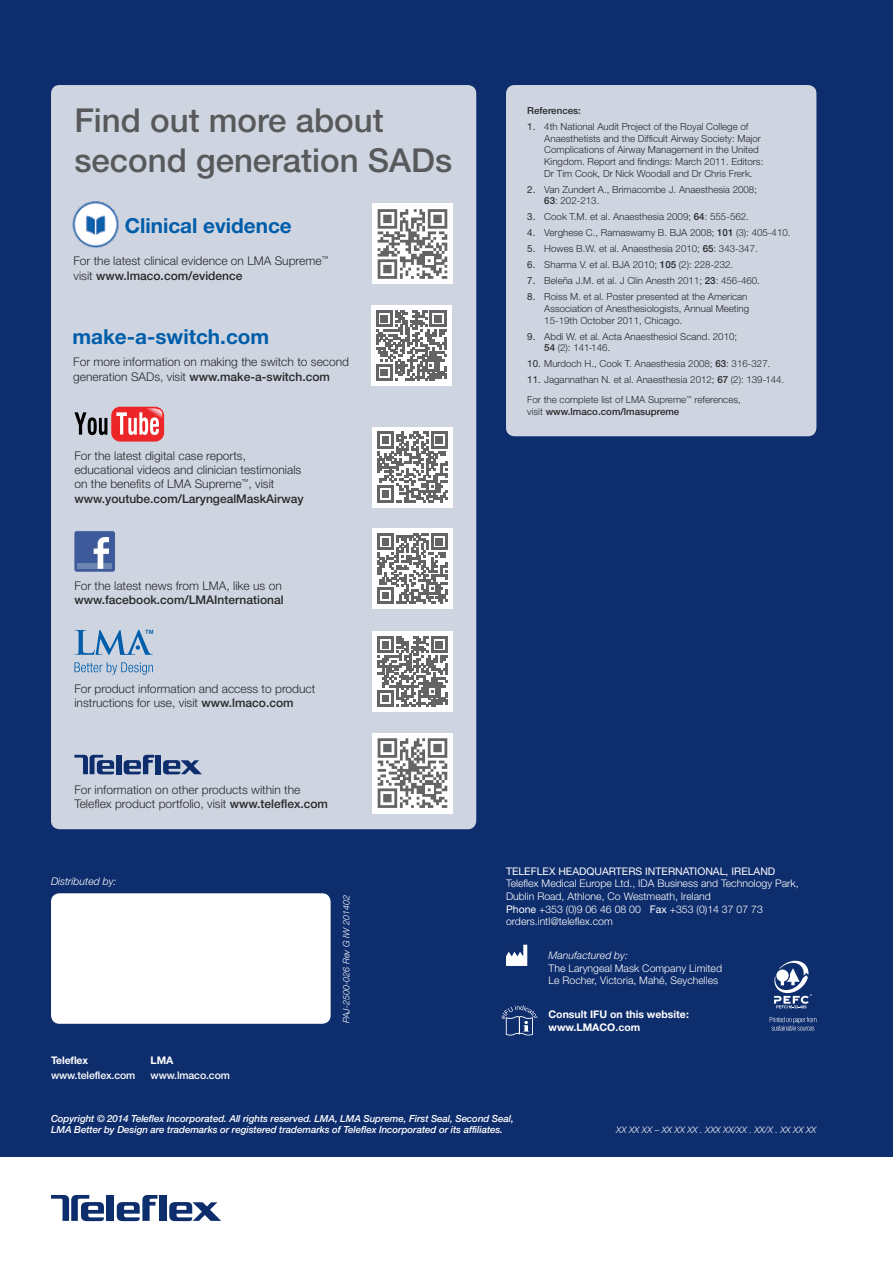
<style>
.page{position:relative;width:893px;height:1263px;background:#fff}
.page>*{position:absolute;margin:0;border:0;box-sizing:border-box;transform-origin:0 0}
.t1{font:500 33px/39.6px "Helvetica Neue";color:#58595b}
.t2{font:700 20.7px "Helvetica Neue";color:#005daa}
.t3{font:300 12px/14.4px "Helvetica Neue";color:#292829}
.t4{font:500 12px "Helvetica Neue";color:#292829}
.t5{font:300 10.5px/12.6px "Helvetica Neue";color:#fff}
.t6{font:700 10.5px/12.6px "Helvetica Neue";color:#fff}
.t7{font:10.5px "Helvetica Neue";color:#fff}
.t8{font:italic 300 10.5px "Helvetica Neue";color:#fff}
.t9{font:500 10.5px "Helvetica Neue";letter-spacing:-.01em;color:#fff}
.t10{font:300 9.75px/11.7px "Helvetica Neue";color:#292829}
.t11{font:italic 500 9.75px/11.7px "Helvetica Neue";letter-spacing:-.01em;color:#fff}
.t12{font:500 9.75px "Helvetica Neue";color:#292829}
.t13{font:italic 300 9px "Helvetica Neue";color:#fff}
.s1{font-weight:400}
.s2{font-weight:500}
.s3{font-weight:300}
</style>
<div class="page">
<div style="left:0;top:0;width:893px;height:1157px;background:#0e2d6d"></div>
<div style="left:51px;top:893px;width:280px;height:131px;background:#fff;border-radius:9px"></div>
<div style="left:506px;top:85px;width:310px;height:351px;background:#ced5e1;border-radius:9px"></div>
<div style="left:51px;top:85px;width:425px;height:744px;background:#ced5e1;border-radius:9px"></div>
<svg style="left:774px;top:961px;width:38px;height:47px"></svg>
<svg style="left:770px;top:1017px;width:46px;height:14px"></svg>
<svg style="left:502px;top:1005px;width:36px;height:30px"></svg>
<svg style="left:506px;top:945px;width:21px;height:21px"></svg>
<div style="left:159px;top:1195px;width:8px;height:26px;background:#0e2d6d"></div>
<svg style="left:117px;top:1195px;width:40px;height:26px"></svg>
<div style="left:107px;top:1195px;width:7px;height:26px;background:#0e2d6d"></div>
<svg style="left:169px;top:1202px;width:52px;height:19px"></svg>
<svg style="left:51px;top:1195px;width:53px;height:26px"></svg>
<div style="left:371px;top:305px;width:81px;height:81px;background:#fff"></div>
<svg style="left:376px;top:310px;width:71px;height:71px"></svg>
<div style="left:111px;top:407px;width:53px;height:35px;background:#ec2528;border-radius:9px"></div>
<img style="left:146px;top:408px;width:16px;height:11px">
<svg style="left:116px;top:412px;width:43px;height:23px"></svg>
<svg style="left:74px;top:412px;width:33px;height:23px"></svg>
<div style="left:372px;top:427px;width:81px;height:80px;background:#fff"></div>
<svg style="left:377px;top:431px;width:71px;height:71px"></svg>
<div style="left:74px;top:531px;width:41px;height:41px;background:#3e5a9a;border-radius:2px"></div>
<div style="left:77px;top:563px;width:35px;height:6px;background:#6d85b3"></div>
<svg style="left:94px;top:537px;width:15px;height:32px"></svg>
<div style="left:372px;top:528px;width:81px;height:81px;background:#fff"></div>
<svg style="left:377px;top:533px;width:71px;height:71px"></svg>
<svg style="left:74px;top:630px;width:79px;height:25px"></svg>
<svg style="left:74px;top:662px;width:79px;height:13px"></svg>
<div style="left:372px;top:631px;width:81px;height:81px;background:#fff"></div>
<svg style="left:377px;top:636px;width:71px;height:71px"></svg>
<div style="left:156px;top:755px;width:5px;height:19px;background:#0e2d6d"></div>
<svg style="left:124px;top:755px;width:30px;height:19px"></svg>
<div style="left:116px;top:755px;width:6px;height:19px;background:#0e2d6d"></div>
<svg style="left:163px;top:760px;width:39px;height:14px"></svg>
<svg style="left:74px;top:755px;width:40px;height:19px"></svg>
<div style="left:372px;top:733px;width:81px;height:80px;background:#fff"></div>
<svg style="left:378px;top:738px;width:69px;height:70px"></svg>
<div style="left:372px;top:204px;width:81px;height:80px;background:#fff"></div>
<svg style="left:378px;top:209px;width:69px;height:70px"></svg>
<img style="left:72px;top:202px;width:47px;height:45px">
<h1 class="t1" style="left:74px;top:100px;width:379px">Find out more about second generation SADs</h1>
<p class="t12" style="left:527px;top:105px;width:55px">References:</p>
<p class="t10" style="left:544px;top:120px;width:221px;text-indent:-17px"><span class="s1">1.</span> 4th National Audit Project of the Royal College of Anaesthetists and the Difficult Airway Society: Major Complications of Airway Management in the United Kingdom. Report and findings: March 2011. Editors:<br>Dr Tim Cook, Dr Nick Woodall and Dr Chris Frerk.</p>
<p class="t10" style="left:544px;top:183px;width:214px;text-indent:-17px"><span class="s1">2.</span> Van Zundert A., Brimacombe J. Anaesthesia 2008;<br><span class="s2">63</span>: 202-213.</p>
<p class="t10" style="left:527px;top:211px;width:223px"><span class="s1">3.</span> Cook T.M. et al. Anaesthesia 2009; <span class="s2">64</span>: 555-562.</p>
<p class="t10" style="left:527px;top:227px;width:265px"><span class="s1">4.</span> Verghese C., Ramaswamy B. BJA 2008; <span class="s2">101</span> (3): 405-410.</p>
<p class="t10" style="left:527px;top:243px;width:232px"><span class="s1">5.</span> Howes B.W. et al. Anaesthesia 2010; <span class="s2">65</span>: 343-347.</p>
<p class="t10" style="left:527px;top:259px;width:207px"><span class="s1">6.</span> Sharma V. et al. BJA 2010; <span class="s2">105</span> (2): 228-232.</p>
<p class="t10" style="left:527px;top:275px;width:234px"><span class="s1">7.</span> Beleña J.M. et al. J Clin Anesth 2011; <span class="s2">23</span>: 456-460.</p>
<p class="t10" style="left:544px;top:291px;width:206px;text-indent:-17px"><span class="s1">8.</span> Roiss M. et al. Poster presented at the American<br>Association of Anesthesiologists, Annual Meeting<br>15-19th October 2011, Chicago.</p>
<p class="t10" style="left:544px;top:330px;width:194px;text-indent:-17px"><span class="s1">9.</span> Abdi W. et al. Acta Anaesthesiol Scand. 2010;<br><span class="s2">54</span> (2): 141-146.</p>
<p class="t10" style="left:527px;top:358px;width:245px"><span class="s1">10.</span> Murdoch H., Cook T. Anaesthesia 2008; <span class="s2">63</span>: 316-327.</p>
<p class="t10" style="left:527px;top:369px;width:259px;line-height:20.2px"><span class="s1">11.</span> Jagannathan N. et al. Anaesthesia 2012; <span class="s2">67</span> (2): 139-144.<br>For the complete list of LMA Supreme<sup>™</sup> references,</p>
<p class="t12" style="left:527px;top:406px;width:154px"><span class="s3">visit</span> www.lmaco.com/lmasupreme</p>
<h2 class="t2" style="left:125px;top:212px;width:169px">Clinical evidence</h2>
<p class="t3" style="left:74px;top:254px;width:257px">For the latest clinical evidence on LMA Supreme<sup>™ </sup>visit <span class="s2">www.lmaco.com/evidence</span></p>
<h2 class="t2" style="left:72px;top:324px;width:198px">make-a-switch.com</h2>
<p class="t3" style="left:73px;top:355px;width:277px">For more information on making the switch to second generation SADs, visit <span class="s2">www.make-a-switch.com</span></p>
<p class="t3" style="left:74px;top:448px;width:231px">For the latest digital case reports, educational videos and clinician testimonials on the benefits of LMA Supreme<sup>™</sup>, visit <span class="s2">www.youtube.com/LaryngealMaskAirway</span></p>
<p class="t3" style="left:74px;top:578px;width:209px">For the latest news from LMA, like us on</p>
<p class="t4" style="left:74px;top:593px;width:211px">www.facebook.com/LMAInternational</p>
<p class="t3" style="left:74px;top:681px;width:242px">For product information and access to product instructions for use, visit <span class="s2">www.lmaco.com</span></p>
<p class="t3" style="left:74px;top:782px;width:255px">For information on other products within the<br>Teleflex product portfolio, visit <span class="s2">www.teleflex.com</span></p>
<p class="t8" style="left:51px;top:875px;width:67px">Distributed by:</p>
<p class="t13" style="left:341px;top:1023px;width:130px;rotate:-90deg">PAJ-2500-026 Rev G IW 201402</p>
<p class="t7" style="left:506px;top:865px;width:271px">TELEFLEX HEADQUARTERS INTERNATIONAL, IRELAND</p>
<p class="t5" style="left:506px;top:877px;width:294px">Teleflex Medical Europe Ltd., IDA Business and Technology Park, Dublin Road, Athlone, Co Westmeath, Ireland<br><span class="s1">Phone</span> +353 (0)9 06 46 08 00 <span class="s1">Fax</span> +353 (0)14 37 07 73 orders.intl@teleflex.com</p>
<p class="t8" style="left:548px;top:949px;width:81px">Manufactured by:</p>
<p class="t5" style="left:548px;top:961px;width:175px">The Laryngeal Mask Company Limited<br>Le Rocher, Victoria, Mahé, Seychelles</p>
<p class="t6" style="left:548px;top:1008px;width:142px">Consult IFU on this website: www.LMACO.com</p>
<p class="t6" style="left:51px;top:1053px;width:39px">Teleflex</p>
<p class="t9" style="left:51px;top:1068px;width:86px">www.teleflex.com</p>
<p class="t11" style="left:51px;top:1112px;width:464px">Copyright © 2014 Teleflex Incorporated. All rights reserved. LMA, LMA Supreme, First Seal, Second Seal,<br>LMA Better by Design are trademarks or registered trademarks of Teleflex Incorporated or its affiliates.</p>
<p class="t6" style="left:151px;top:1053px;width:24px">LMA</p>
<p class="t9" style="left:151px;top:1068px;width:81px">www.lmaco.com</p>
<p class="t13" style="left:616px;top:1125px;width:202px">XX XX XX – XX XX XX . XXX XX/XX . XX/X . XX XX XX</p>
</div>
